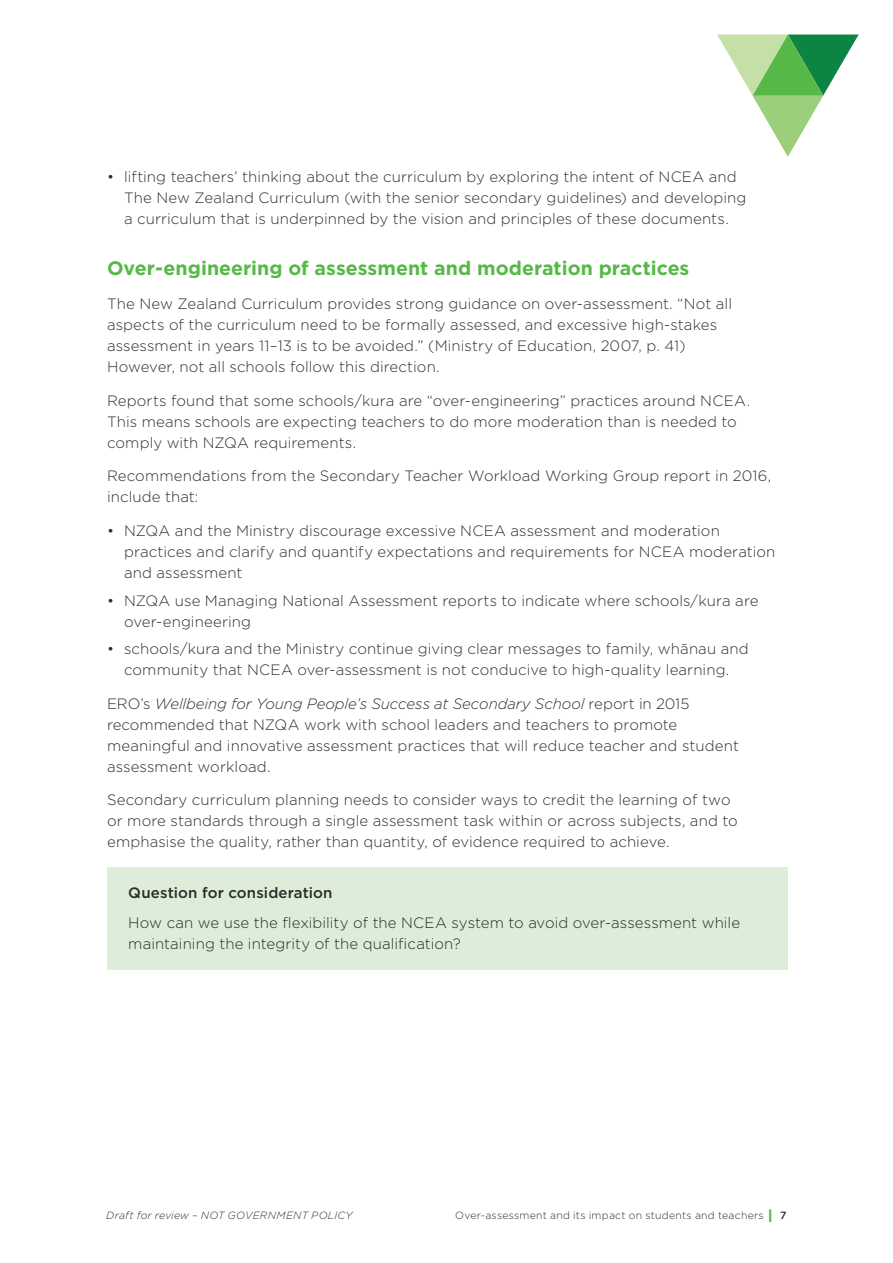
<style>
.page{position:relative;width:893px;height:1263px;background:#fff}
.page>*{position:absolute;margin:0;border:0;box-sizing:border-box;transform-origin:0 0}
.t1{font:700 19.5px "Gotham";letter-spacing:.005em;color:#56b947}
.t2{font:300 15px/21px "Gotham";letter-spacing:.005em;color:#312f30}
.t3{font:500 15px "Gotham";letter-spacing:.01em;color:#312f30}
.t4{font:300 10.5px "Gotham";letter-spacing:.025em;color:#312f30}
.t5{font:italic 300 10.5px "Gotham";letter-spacing:.025em;color:#312f30}
.t6{font:500 10.5px "Gotham";color:#312f30}
.s1{font-style:italic}
.s2{font-weight:500;font-size:18px;color:#61bc52}
</style>
<div class="page">
<svg style="left:717px;top:35px;width:142px;height:122px"></svg>
<div style="left:107px;top:867px;width:681px;height:102px;background:#ddedd9"></div>
<p class="t2" style="left:124px;top:166px;width:624px;text-indent:-17px">• lifting teachers’ thinking about the curriculum by exploring the intent of NCEA and<br>The New Zealand Curriculum (with the senior secondary guidelines) and developing a curriculum that is underpinned by the vision and principles of these documents.</p>
<h1 class="t1" style="left:107px;top:255px;width:584px">Over-engineering of assessment and moderation practices</h1>
<p class="t2" style="left:107px;top:293px;width:626px">The New Zealand Curriculum provides strong guidance on over-assessment. “Not all aspects of the curriculum need to be formally assessed, and excessive high-stakes assessment in years 11–13 is to be avoided.” (Ministry of Education, 2007, p. 41)<br>However, not all schools follow this direction.</p>
<p class="t2" style="left:107px;top:389px;width:645px">Reports found that some schools/kura are “over-engineering” practices around NCEA.<br>This means schools are expecting teachers to do more moderation than is needed to comply with NZQA requirements.</p>
<p class="t2" style="left:107px;top:465px;width:666px">Recommendations from the Secondary Teacher Workload Working Group report in 2016, include that:</p>
<p class="t2" style="left:124px;top:520px;width:653px;text-indent:-17px">• NZQA and the Ministry discourage excessive NCEA assessment and moderation practices and clarify and quantify expectations and requirements for NCEA moderation and assessment</p>
<p class="t2" style="left:124px;top:589px;width:636px;text-indent:-17px">• NZQA use Managing National Assessment reports to indicate where schools/kura are over-engineering</p>
<p class="t2" style="left:107px;top:638px;width:643px;text-align:center">• schools/kura and the Ministry continue giving clear messages to family, whānau and community that NCEA over-assessment is not conducive to high-quality learning.</p>
<p class="t2" style="left:107px;top:692px;width:633px">ERO’s <span class="s1">Wellbeing for Young People’s Success at Secondary School</span> report in 2015 recommended that NZQA work with school leaders and teachers to promote meaningful and innovative assessment practices that will reduce teacher and student assessment workload.</p>
<p class="t2" style="left:107px;top:789px;width:632px">Secondary curriculum planning needs to consider ways to credit the learning of two or more standards through a single assessment task within or across subjects, and to emphasise the quality, rather than quantity, of evidence required to achieve.</p>
<p class="t3" style="left:128px;top:883px;width:206px">Question for consideration</p>
<p class="t2" style="left:128px;top:911px;width:613px">How can we use the flexibility of the NCEA system to avoid over-assessment while maintaining the integrity of the qualification?</p>
<p class="t4" style="left:455px;top:1208px;width:319px">Over-assessment and its impact on students and teachers <span class="s2">I</span></p>
<p class="t5" style="left:106px;top:1208px;width:248px">Draft for review – NOT GOVERNMENT POLICY</p>
<p class="t6" style="left:780px;top:1208px;width:8px">7</p>
</div>
